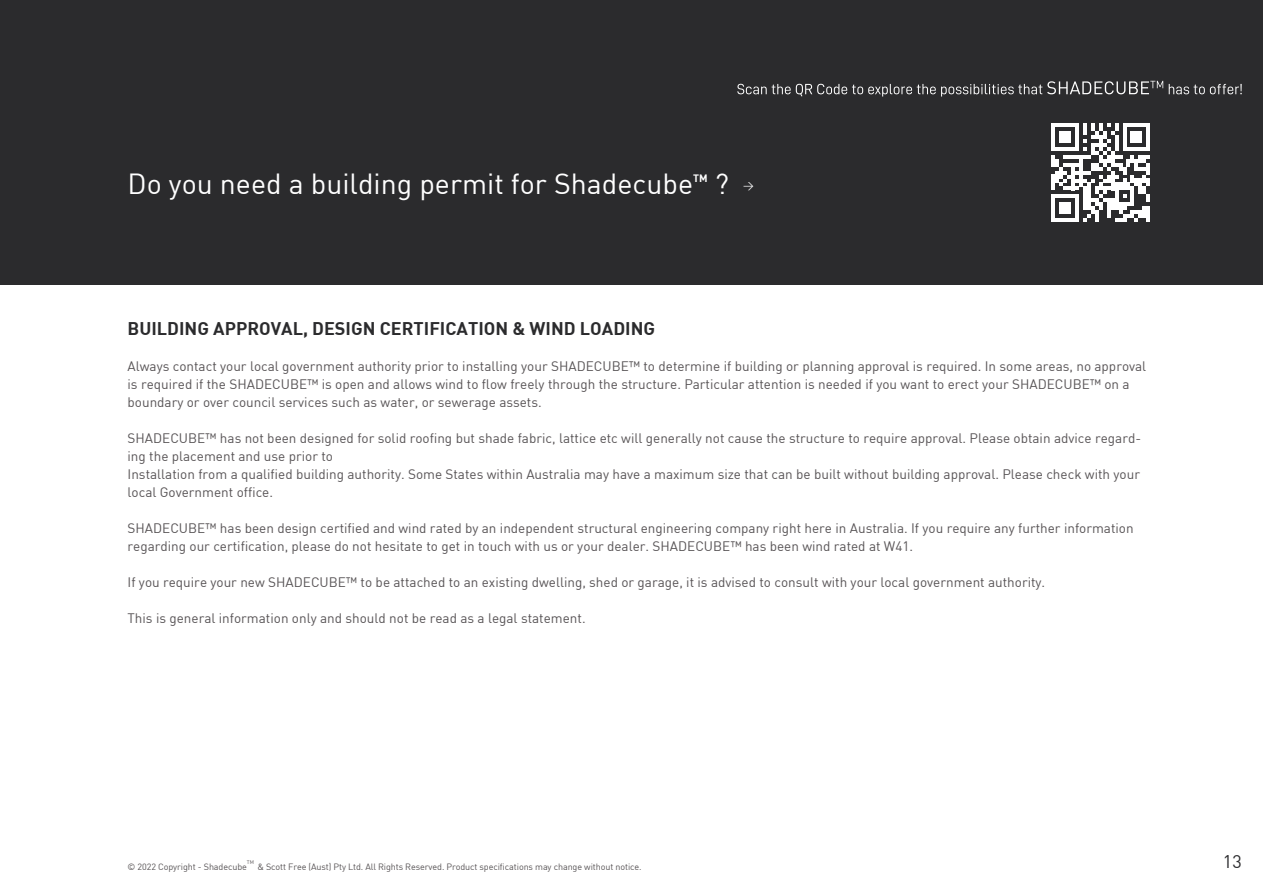
<style>
.page{position:relative;width:1263px;height:893px;background:#fff}
.page>*{position:absolute;margin:0;border:0;box-sizing:border-box;transform-origin:0 0}
.t1{font:28.5px "DIN";color:#fff}
.t2{font:700 18px "DIN";color:#2b2b2d}
.t3{font:18px "DIN";color:#2b2b2d}
.t4{font:13.5px/18px "DIN";color:#585456}
.t5{font:700 10.5px "DIN";color:#fff}
.t6{font:10.5px "DIN";color:#fff}
.t7{font:9px "DIN";letter-spacing:-.01em;color:#585456}
.t8{font:5.25px "DIN";color:#585456}
</style>
<div class="page">
<div style="left:0;top:0;width:1263px;height:285px;background:#2b2b2d"></div>
<svg style="left:1051px;top:123px;width:99px;height:99px"></svg>
<svg style="left:1169px;top:84px;width:73px;height:10px"></svg>
<svg style="left:737px;top:81px;width:426px;height:16px"></svg>
<p class="t1" style="left:128px;top:171px;width:567px">Do you need a building permit for Shadecube</p>
<p class="t5" style="left:693px;top:173px;width:16px">TM</p>
<p class="t1" style="left:715px;top:171px;width:16px">?</p>
<p class="t6" style="left:743px;top:181px;width:12px">&gt;</p>
<p class="t2" style="left:128px;top:319px;width:529px">BUILDING APPROVAL, DESIGN CERTIFICATION &amp; WIND LOADING</p>
<p class="t4" style="left:128px;top:358px;width:1020px">Always contact your local government authority prior to installing your SHADECUBE™ to determine if building or planning approval is required. In some areas, no approval is required if the SHADECUBE™ is open and allows wind to flow freely through the structure. Particular attention is needed if you want to erect your SHADECUBE™ on a boundary or over council services such as water, or sewerage assets.</p>
<p class="t4" style="left:128px;top:430px;width:1015px">SHADECUBE™ has not been designed for solid roofing but shade fabric, lattice etc will generally not cause the structure to require approval. Please obtain advice regard&shy;ing the placement and use prior to</p>
<p class="t4" style="left:128px;top:466px;width:1014px">Installation from a qualified building authority. Some States within Australia may have a maximum size that can be built without building approval. Please check with your local Government office.</p>
<p class="t4" style="left:128px;top:520px;width:1007px">SHADECUBE™ has been design certified and wind rated by an independent structural engineering company right here in Australia. If you require any further information regarding our certification, please do not hesitate to get in touch with us or your dealer. SHADECUBE™ has been wind rated at W41.</p>
<p class="t4" style="left:128px;top:574px;width:919px">If you require your new SHADECUBE™ to be attached to an existing dwelling, shed or garage, it is advised to consult with your local government authority.</p>
<p class="t4" style="left:128px;top:610px;width:460px">This is general information only and should not be read as a legal statement.</p>
<p class="t7" style="left:257px;top:863px;width:386px">&amp; Scott Free (Aust) Pty Ltd. All Rights Reserved. Product specifications may change without notice.</p>
<p class="t3" style="left:1223px;top:854px;width:20px">13</p>
<p class="t8" style="left:247px;top:860px;width:9px">TM</p>
<p class="t7" style="left:128px;top:863px;width:121px">© 2022 Copyright - Shadecube</p>
</div>
